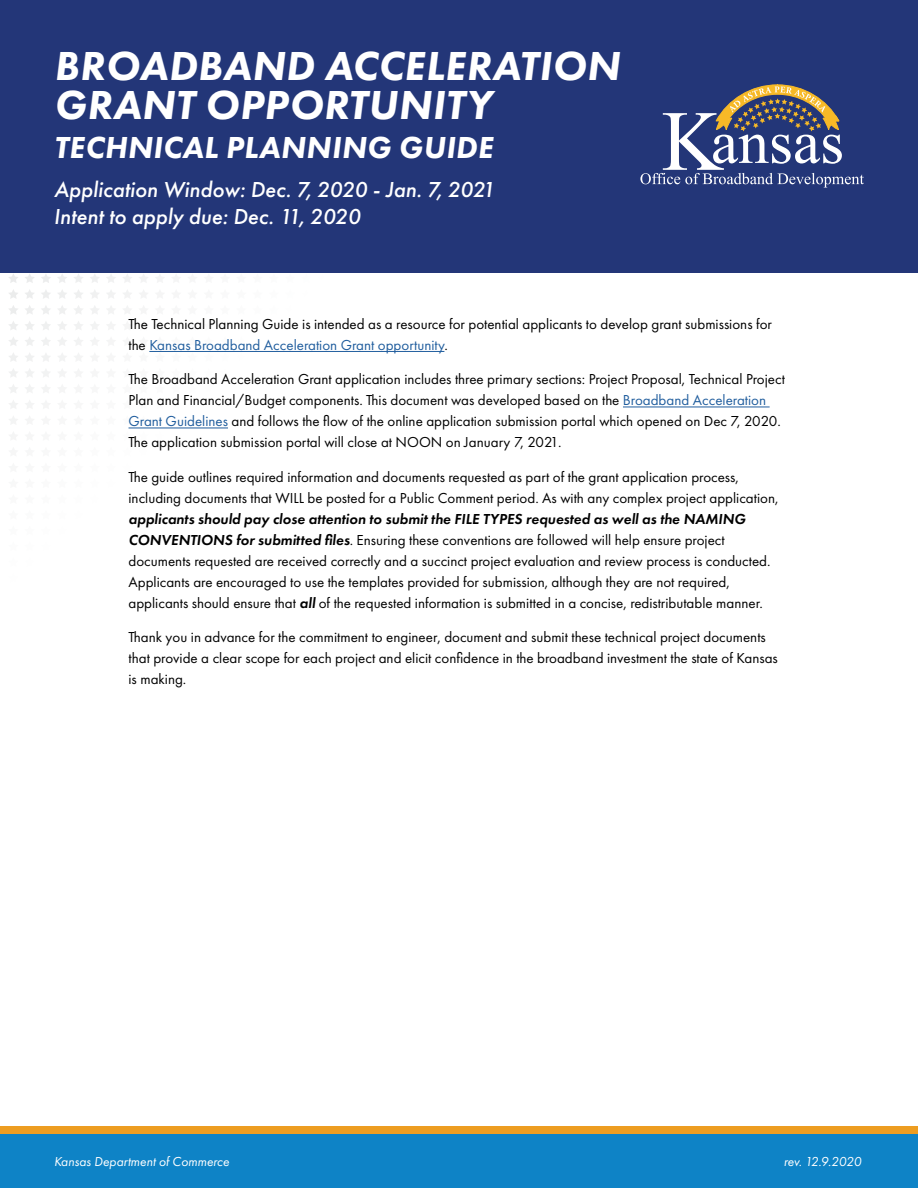
<style>
.page{position:relative;width:918px;height:1188px;background:#fff}
.page>*{position:absolute;margin:0;border:0;box-sizing:border-box;transform-origin:0 0}
.t1{font:italic 800 42px/39px "Futura PT";letter-spacing:.01em;color:#fff}
.t2{font:italic 800 31.5px "Futura PT";letter-spacing:.01em;color:#fff}
.t3{font:italic 500 22.5px/27px "Futura PT";color:#fff}
.t4{font:15px/21px "Futura PT";color:#000}
.t5{font:italic 13.5px "Futura PT";color:#fff}
.s1{color:#215e9e}
.s2{font-weight:600;font-style:italic}
</style>
<div class="page">
<div style="left:0;top:1126px;width:918px;height:54px;background:#ed9d21"></div>
<svg style="left:9px;top:274px;width:25px;height:9px"></svg>
<svg style="left:41px;top:274px;width:10px;height:9px"></svg>
<svg style="left:58px;top:274px;width:9px;height:9px"></svg>
<svg style="left:74px;top:274px;width:9px;height:8px"></svg>
<svg style="left:90px;top:274px;width:9px;height:9px"></svg>
<svg style="left:107px;top:275px;width:9px;height:8px"></svg>
<svg style="left:123px;top:274px;width:25px;height:8px"></svg>
<svg style="left:156px;top:275px;width:8px;height:7px"></svg>
<svg style="left:9px;top:290px;width:25px;height:9px"></svg>
<svg style="left:41px;top:290px;width:9px;height:9px"></svg>
<svg style="left:58px;top:290px;width:9px;height:9px"></svg>
<svg style="left:74px;top:290px;width:9px;height:8px"></svg>
<svg style="left:90px;top:290px;width:9px;height:8px"></svg>
<svg style="left:107px;top:290px;width:8px;height:8px"></svg>
<svg style="left:123px;top:290px;width:24px;height:8px"></svg>
<svg style="left:9px;top:305px;width:25px;height:9px"></svg>
<svg style="left:42px;top:306px;width:8px;height:8px"></svg>
<svg style="left:58px;top:306px;width:8px;height:8px"></svg>
<svg style="left:74px;top:306px;width:9px;height:8px"></svg>
<svg style="left:91px;top:306px;width:8px;height:8px"></svg>
<svg style="left:107px;top:306px;width:8px;height:8px"></svg>
<svg style="left:124px;top:306px;width:7px;height:8px"></svg>
<svg style="left:9px;top:321px;width:25px;height:25px"></svg>
<svg style="left:41px;top:322px;width:9px;height:24px"></svg>
<svg style="left:58px;top:322px;width:9px;height:24px"></svg>
<svg style="left:74px;top:321px;width:9px;height:24px"></svg>
<svg style="left:91px;top:322px;width:8px;height:23px"></svg>
<svg style="left:107px;top:322px;width:7px;height:19px"></svg>
<svg style="left:9px;top:353px;width:25px;height:8px"></svg>
<svg style="left:42px;top:354px;width:8px;height:7px"></svg>
<svg style="left:58px;top:353px;width:8px;height:8px"></svg>
<svg style="left:74px;top:353px;width:8px;height:8px"></svg>
<svg style="left:9px;top:369px;width:25px;height:8px"></svg>
<svg style="left:42px;top:369px;width:8px;height:8px"></svg>
<svg style="left:58px;top:369px;width:8px;height:8px"></svg>
<svg style="left:9px;top:385px;width:25px;height:23px"></svg>
<svg style="left:42px;top:385px;width:7px;height:20px"></svg>
<svg style="left:9px;top:416px;width:22px;height:8px"></svg>
<svg style="left:643px;top:406px;width:27px;height:1px"></svg>
<svg style="left:757px;top:406px;width:13px;height:1px"></svg>
<div style="left:0;top:0;width:918px;height:272px;background:#233678"></div>
<div style="left:0;top:1134px;width:918px;height:54px;background:#0e83c6"></div>
<hr style="left:149px;top:351px;width:295px;height:1px;background:#215e9e">
<hr style="left:623px;top:407px;width:147px;height:1px;background:#215e9e">
<hr style="left:129px;top:428px;width:99px;height:1px;background:#215e9e">
<svg style="left:721px;top:84px;width:72px;height:79px"></svg>
<svg style="left:743px;top:86px;width:93px;height:78px"></svg>
<svg style="left:823px;top:115px;width:19px;height:49px"></svg>
<svg style="left:640px;top:113px;width:84px;height:71px"></svg>
<svg style="left:685px;top:173px;width:27px;height:11px"></svg>
<svg style="left:713px;top:173px;width:29px;height:11px"></svg>
<svg style="left:742px;top:173px;width:53px;height:11px"></svg>
<svg style="left:796px;top:173px;width:27px;height:11px"></svg>
<svg style="left:824px;top:177px;width:35px;height:11px"></svg>
<svg style="left:860px;top:175px;width:4px;height:9px"></svg>
<h1 class="t1" style="left:54px;top:46px;width:567px">BROADBAND ACCELERATION<br>GRANT OPPORTUNITY</h1>
<h2 class="t2" style="left:54px;top:128px;width:441px">TECHNICAL PLANNING GUIDE</h2>
<h3 class="t3" style="left:54px;top:176px;width:443px">Application Window: Dec. 7, 2020 - Jan. 7, 2021<br>Intent to apply due: Dec. 11, 2020</h3>
<p class="t4" style="left:129px;top:313px;width:645px">The Technical Planning Guide is intended as a resource for potential applicants to develop grant submissions for the <span class="s1">Kansas Broadband Acceleration Grant opportunity</span>.</p>
<p class="t4" style="left:129px;top:369px;width:658px">The Broadband Acceleration Grant application includes three primary sections: Project Proposal, Technical Project Plan and Financial/Budget components. This document was developed based on the <span class="s1">Broadband Acceleration Grant Guidelines</span> and follows the flow of the online application submission portal which opened on Dec 7, 2020.<br>The application submission portal will close at NOON on January 7, 2021.</p>
<p class="t4" style="left:129px;top:466px;width:652px">The guide outlines required information and documents requested as part of the grant application process, including documents that WILL be posted for a Public Comment period. As with any complex project application,</p>
<p class="t4" style="left:129px;top:508px;width:644px"><span class="s2">applicants should pay close attention to submit the FILE TYPES requested as well as the NAMING CONVENTIONS for submitted files</span>. Ensuring these conventions are followed will help ensure project documents requested are received correctly and a succinct project evaluation and review process is conducted.<br>Applicants are encouraged to use the templates provided for submission, although they are not required, applicants should ensure that <span class="s2">all</span> of the requested information is submitted in a concise, redistributable manner.</p>
<p class="t4" style="left:129px;top:627px;width:651px">Thank you in advance for the commitment to engineer, document and submit these technical project documents that provide a clear scope for each project and elicit confidence in the broadband investment the state of Kansas is making.</p>
<p class="t5" style="left:54px;top:1154px;width:177px">Kansas Department of Commerce</p>
<p class="t5" style="left:784px;top:1154px;width:79px">rev. 12.9.2020</p>
</div>
